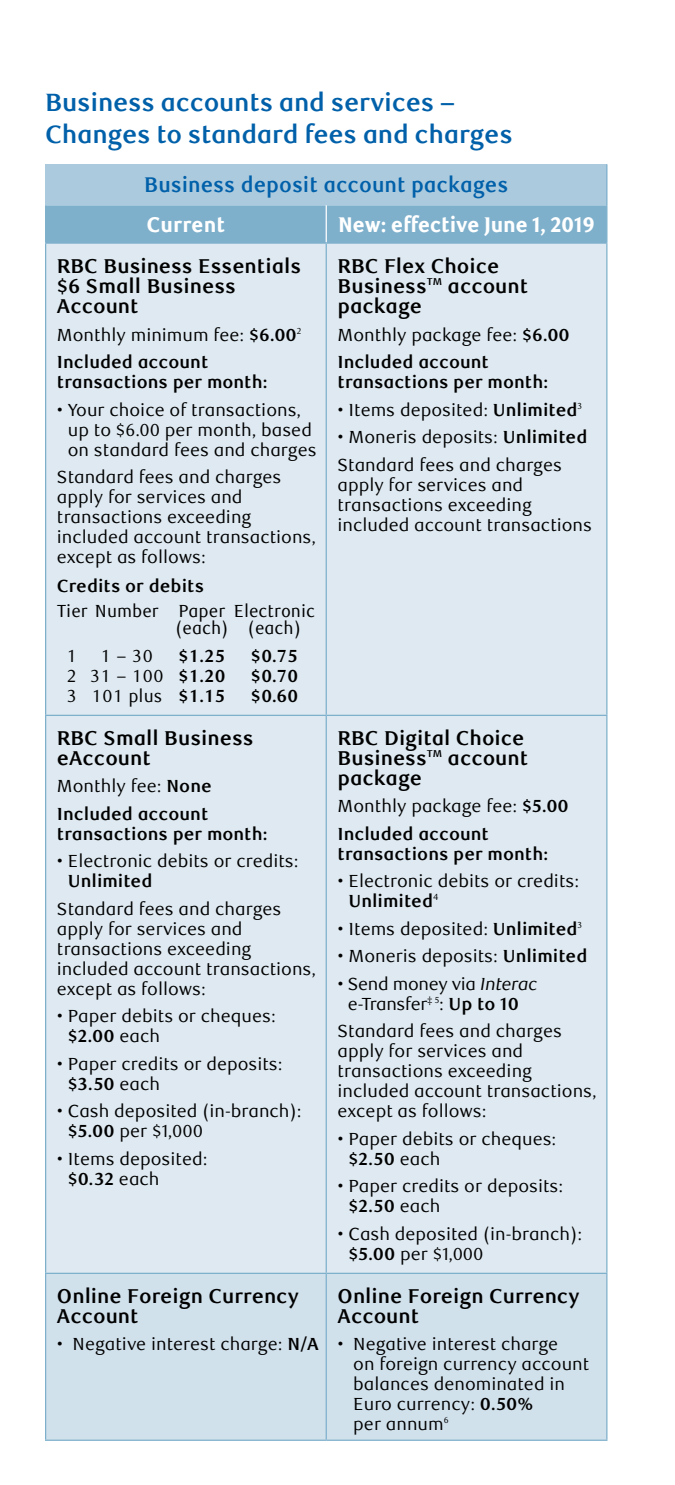
<style>
.page{position:relative;width:675px;height:1485px;background:#fff}
.page>*{position:absolute;margin:0;border:0;box-sizing:border-box;transform-origin:0 0}
.t1{font:700 25px/32.5px "RBC Text";letter-spacing:-.01em;color:#0060a9}
.t2{font:700 21.25px "RBC Text";color:#0060a9;scale:.96 1}
.t3{font:800 21.25px "RBC Text";letter-spacing:-.02em;color:#fff;scale:.96 1}
.t4{font:800 21.25px "RBC Text";color:#fff;scale:.96 1}
.t5{font:700 20px/20px "RBC Text";color:#000}
.t6{font:17.5px/20px "RBC Text";color:#000}
.t7{font:700 17.5px/27.5px "RBC Text";color:#000}
.t8{font:17.5px/17.5px "RBC Text Tabular Cond";color:#000}
.t9{font:17.5px/20px "RBC Text";letter-spacing:-.02em;color:#000;text-align:center}
.t10{font:700 17.5px "RBC Text Tabular Cond";color:#000}
.s1{font-weight:400}
.s2{font-weight:700}
.s3{font-style:italic}
</style>
<div class="page">
<div style="left:46px;top:164px;width:561px;height:41px;background:#accade"></div>
<div style="left:46px;top:205px;width:560px;height:37px;background:#7eb0cc"></div>
<div style="left:46px;top:244px;width:560px;height:471px;background:#dee9f1"></div>
<div style="left:46px;top:716px;width:560px;height:557px;background:#dee9f1"></div>
<div style="left:46px;top:1274px;width:560px;height:166px;background:#d1e1ec"></div>
<hr style="left:326px;top:205px;width:1px;height:37px;background:#fff">
<hr style="left:45px;top:242px;width:281px;height:2px;background:#7eb0cc">
<hr style="left:45px;top:244px;width:1px;height:471px;background:#7eb0cc">
<hr style="left:326px;top:242px;width:282px;height:2px;background:#7eb0cc">
<hr style="left:326px;top:244px;width:1px;height:471px;background:#7eb0cc">
<hr style="left:606px;top:244px;width:2px;height:471px;background:#7eb0cc">
<hr style="left:45px;top:715px;width:281px;height:1px;background:#7eb0cc">
<hr style="left:45px;top:716px;width:1px;height:557px;background:#7eb0cc">
<hr style="left:326px;top:715px;width:282px;height:1px;background:#7eb0cc">
<hr style="left:326px;top:716px;width:1px;height:557px;background:#7eb0cc">
<hr style="left:606px;top:716px;width:2px;height:557px;background:#7eb0cc">
<hr style="left:45px;top:1273px;width:281px;height:1px;background:#7eb0cc">
<hr style="left:45px;top:1274px;width:1px;height:166px;background:#7eb0cc">
<hr style="left:326px;top:1273px;width:282px;height:1px;background:#7eb0cc">
<hr style="left:326px;top:1274px;width:1px;height:166px;background:#7eb0cc">
<hr style="left:606px;top:1274px;width:2px;height:166px;background:#7eb0cc">
<hr style="left:606px;top:164px;width:2px;height:41px;background:#7eb0cc">
<hr style="left:45px;top:205px;width:1px;height:37px;background:#7eb0cc">
<hr style="left:606px;top:205px;width:2px;height:37px;background:#7eb0cc">
<hr style="left:45px;top:1440px;width:281px;height:1px;background:#7eb0cc">
<hr style="left:326px;top:1440px;width:282px;height:1px;background:#7eb0cc">
<h1 class="t1" style="left:45px;top:86px;width:469px">Business accounts and services –<br>Changes to standard fees and charges</h1>
<p class="t2" style="left:144px;top:172px;width:381px">Business deposit account packages</p>
<p class="t4" style="left:147px;top:212px;width:83px">Current</p>
<p class="t3" style="left:338px;top:212px;width:269px">New: effective June 1, 2019</p>
<p class="t5" style="left:57px;top:257px;width:246px">RBC Business Essentials $6 Small Business<br>Account</p>
<p class="t7" style="left:57px;top:321px;width:246px"><span class="s1">Monthly minimum fee:</span> $6.00<sup>2<br></sup>Included account</p>
<p class="t7" style="left:57px;top:369px;width:213px">transactions per month:</p>
<p class="t6" style="left:68px;top:400px;width:250px;text-indent:-11px">• Your choice of transactions, up to $6.00 per month, based on standard fees and charges</p>
<p class="t6" style="left:57px;top:467px;width:261px">Standard fees and charges apply for services and transactions exceeding included account transactions, except as follows:</p>
<p class="t7" style="left:57px;top:573px;width:149px">Credits or debits</p>
<p class="t8" style="left:175px;top:602px;width:141px;text-indent:-118px">Tier Number Paper Electronic (each) (each)</p>
<p class="t8" style="left:67px;top:647px;width:12px">1</p>
<p class="t8" style="left:101px;top:647px;width:54px">1 – 30</p>
<p class="t10" style="left:178px;top:645px;width:49px">$1.25</p>
<p class="t10" style="left:251px;top:645px;width:49px">$0.75</p>
<p class="t8" style="left:67px;top:667px;width:161px">2 31 – 100 <span class="s2">$1.20</span></p>
<p class="t10" style="left:251px;top:665px;width:49px">$0.70</p>
<p class="t8" style="left:67px;top:687px;width:161px">3 101 plus <span class="s2">$1.15</span></p>
<p class="t10" style="left:251px;top:685px;width:49px">$0.60</p>
<p class="t5" style="left:338px;top:257px;width:192px">RBC Flex Choice<br>Business<sup>TM</sup> account package</p>
<p class="t7" style="left:338px;top:321px;width:234px"><span class="s1">Monthly package fee:</span> $6.00<br>Included account</p>
<p class="t7" style="left:338px;top:369px;width:213px">transactions per month:</p>
<p class="t6" style="left:338px;top:400px;width:246px">• Items deposited: <span class="s2">Unlimited</span><sup>3</sup></p>
<p class="t6" style="left:338px;top:424px;width:251px;line-height:27.5px">• Moneris deposits: <span class="s2">Unlimited<br></span>Standard fees and charges</p>
<p class="t6" style="left:338px;top:475px;width:256px">apply for services and transactions exceeding included account transactions</p>
<p class="t5" style="left:57px;top:728px;width:198px">RBC Small Business eAccount</p>
<p class="t7" style="left:57px;top:773px;width:156px"><span class="s1">Monthly fee:</span> None<br>Included account</p>
<p class="t7" style="left:57px;top:820px;width:213px">transactions per month:</p>
<p class="t6" style="left:57px;top:852px;width:243px">• Electronic debits or credits:</p>
<p class="t7" style="left:68px;top:868px;width:86px">Unlimited</p>
<p class="t6" style="left:57px;top:899px;width:261px">Standard fees and charges apply for services and transactions exceeding included account transactions, except as follows:</p>
<p class="t6" style="left:68px;top:1007px;width:209px;text-indent:-11px">• Paper debits or cheques: <span class="s2">$2.00</span> each</p>
<p class="t6" style="left:68px;top:1054px;width:216px;text-indent:-11px">• Paper credits or deposits: <span class="s2">$3.50</span> each</p>
<p class="t6" style="left:68px;top:1102px;width:235px;text-indent:-11px">• Cash deposited (in-branch): <span class="s2">$5.00</span> per $1,000</p>
<p class="t6" style="left:68px;top:1149px;width:141px;text-indent:-11px">• Items deposited: <span class="s2">$0.32</span> each</p>
<p class="t5" style="left:57px;top:1286px;width:244px">Online Foreign Currency<br>Account</p>
<p class="t6" style="left:57px;top:1335px;width:263px">• Negative interest charge: <span class="s2">N/A</span></p>
<p class="t5" style="left:338px;top:728px;width:192px">RBC Digital Choice<br>Business<sup>TM</sup> account package</p>
<p class="t7" style="left:338px;top:793px;width:233px"><span class="s1">Monthly package fee:</span> $5.00<br>Included account</p>
<p class="t7" style="left:338px;top:840px;width:213px">transactions per month:</p>
<p class="t6" style="left:348px;top:872px;width:232px;text-indent:-11px">• Electronic debits or credits:<br><span class="s2">Unlimited</span><sup>4</sup></p>
<p class="t6" style="left:338px;top:919px;width:246px">• Items deposited: <span class="s2">Unlimited</span><sup>3</sup></p>
<p class="t6" style="left:338px;top:947px;width:251px">• Moneris deposits: <span class="s2">Unlimited</span></p>
<p class="t9" style="left:338px;top:974px;width:202px">• Send money via <span class="s3">Interac </span>e-Transfer<sup>‡</sup> <sup>5</sup>: <span class="s2">Up to 10</span></p>
<p class="t6" style="left:338px;top:1022px;width:261px">Standard fees and charges apply for services and transactions exceeding included account transactions, except as follows:</p>
<p class="t6" style="left:348px;top:1129px;width:209px;text-indent:-11px">• Paper debits or cheques: <span class="s2">$2.50</span> each</p>
<p class="t6" style="left:348px;top:1177px;width:216px;text-indent:-11px">• Paper credits or deposits: <span class="s2">$2.50</span> each</p>
<p class="t6" style="left:348px;top:1224px;width:235px;text-indent:-11px">• Cash deposited (in-branch): <span class="s2">$5.00</span> per $1,000</p>
<p class="t5" style="left:338px;top:1286px;width:244px">Online Foreign Currency<br>Account</p>
<p class="t6" style="left:353px;top:1335px;width:237px;text-indent:-16px">• Negative interest charge<br>on foreign currency account balances denominated in<br>Euro currency: <span class="s2">0.50%<br></span>per annum<sup>6</sup></p>
</div>
